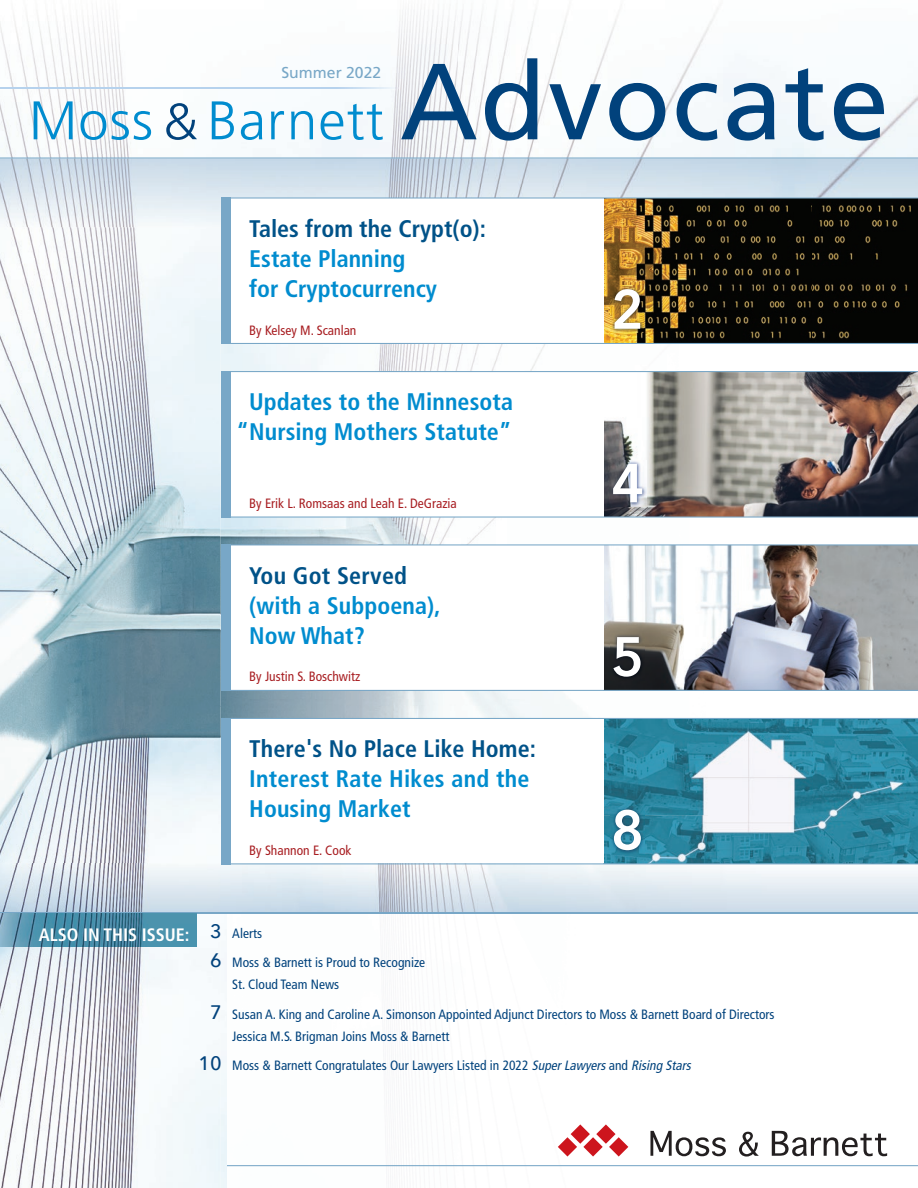
<style>
.page{position:relative;width:918px;height:1188px;background:#fff}
.page>*{position:absolute;margin:0;border:0;box-sizing:border-box;transform-origin:0 0}
.t1{font:500 72px "Avenir Next";color:#fff}
.t2{font:300 54.3px "Frutiger LT Std";letter-spacing:.02em;color:#008ccf}
.t3{font:700 condensed 24px/30px "Frutiger LT Std";letter-spacing:.005em;color:#008ccf}
.t4{font:700 condensed 24px "Frutiger LT Std";letter-spacing:.005em;color:#005288}
.t5{font:700 condensed 18px "Frutiger LT Std";color:#fff}
.t6{font:15.75px "Frutiger LT Std";color:#78a7c7}
.t7{font:condensed 13.5px/29.2px "Frutiger LT Std";color:#01427c}
.t8{font:condensed 13.5px "Frutiger LT Std";color:#a81e22}
.s1{font-size:51px;color:#01427c}
.s2{font-weight:400;font-size:108px;color:#01427c}
.s3{font-family:"Avenir Next";font-weight:500;font-stretch:normal;font-size:19.5px}
.s4{font-style:italic}
</style>
<div class="page">
<img style="left:0;top:8px;width:459px;height:353px">
<img style="left:459px;top:10px;width:459px;height:147px">
<img style="left:0;top:361px;width:220px;height:672px">
<img style="left:0;top:1033px;width:220px;height:155px">
<img style="left:220px;top:332px;width:430px;height:531px">
<img style="left:0;top:863px;width:918px;height:49px">
<img style="left:0;top:159px;width:918px;height:68px">
<img style="left:604px;top:199px;width:314px;height:144px">
<img style="left:604px;top:372px;width:314px;height:145px">
<img style="left:604px;top:545px;width:314px;height:145px">
<img style="left:604px;top:719px;width:314px;height:144px">
<div style="left:228px;top:198px;width:376px;height:145px;background:#fff"></div>
<div style="left:228px;top:372px;width:376px;height:145px;background:#fff"></div>
<div style="left:228px;top:545px;width:376px;height:145px;background:#fff"></div>
<div style="left:228px;top:718px;width:376px;height:145px;background:#fff"></div>
<hr style="left:222px;top:343px;width:696px;height:1px;background:#78a7c7">
<hr style="left:222px;top:517px;width:696px;height:1px;background:#78a7c7">
<hr style="left:222px;top:690px;width:696px;height:1px;background:#78a7c7">
<hr style="left:222px;top:863px;width:696px;height:1px;background:#78a7c7">
<img style="left:611px;top:286px;width:33px;height:46px">
<img style="left:609px;top:460px;width:37px;height:46px">
<img style="left:610px;top:634px;width:34px;height:46px">
<img style="left:610px;top:806px;width:35px;height:48px">
<div style="left:222px;top:198px;width:9px;height:146px;background:#78a7c7"></div>
<div style="left:222px;top:371px;width:9px;height:146px;background:#78a7c7"></div>
<div style="left:222px;top:545px;width:9px;height:146px;background:#78a7c7"></div>
<div style="left:222px;top:718px;width:9px;height:146px;background:#78a7c7"></div>
<hr style="left:222px;top:197px;width:696px;height:2px;background:#78a7c7">
<hr style="left:222px;top:371px;width:696px;height:1px;background:#78a7c7">
<hr style="left:222px;top:544px;width:696px;height:1px;background:#78a7c7">
<hr style="left:222px;top:718px;width:696px;height:1px;background:#78a7c7">
<img style="left:227px;top:913px;width:691px;height:254px">
<hr style="left:0;top:912px;width:918px;height:1px;background:#78a7c7">
<img style="left:0;top:913px;width:197px;height:33px">
<hr style="left:227px;top:1165px;width:691px;height:1px;background:#78a7c7">
<svg style="left:650px;top:1131px;width:76px;height:25px"></svg>
<svg style="left:739px;top:1132px;width:20px;height:25px"></svg>
<svg style="left:772px;top:1131px;width:115px;height:25px"></svg>
<svg style="left:558px;top:1124px;width:70px;height:33px"></svg>
<img style="left:0;top:87px;width:398px;height:2px">
<hr style="left:0;top:157px;width:918px;height:2px;background:#78a7c7">
<h2 class="t2" style="left:29px;top:90px;width:862px">Moss <span class="s1">&amp;</span> Barnett <span class="s2">Advocate</span></h2>
<p class="t6" style="left:281px;top:64px;width:101px">Summer 2022</p>
<h3 class="t4" style="left:249px;top:214px;width:238px">Tales from the Crypt(o):</h3>
<h3 class="t3" style="left:249px;top:243px;width:189px">Estate Planning for Cryptocurrency</h3>
<p class="t8" style="left:249px;top:322px;width:109px">By Kelsey M. Scanlan</p>
<h3 class="t3" style="left:237px;top:387px;width:278px;text-align:center">Updates to the Minnesota “Nursing Mothers Statute”</h3>
<p class="t8" style="left:249px;top:496px;width:209px">By Erik L. Romsaas and Leah E. DeGrazia</p>
<h3 class="t4" style="left:249px;top:561px;width:159px">You Got Served</h3>
<h3 class="t3" style="left:249px;top:590px;width:193px">(with a Subpoena),<br>Now What?</h3>
<p class="t8" style="left:249px;top:669px;width:113px">By Justin S. Boschwitz</p>
<h3 class="t4" style="left:249px;top:735px;width:288px">There's No Place Like Home:</h3>
<h3 class="t3" style="left:249px;top:764px;width:282px">Interest Rate Hikes and the<br>Housing Market</h3>
<p class="t8" style="left:249px;top:842px;width:104px">By Shannon E. Cook</p>
<h1 class="t1" style="left:609px;top:242px;width:38px">2</h1>
<h1 class="t1" style="left:609px;top:416px;width:38px">4</h1>
<h1 class="t1" style="left:609px;top:589px;width:38px">5</h1>
<h1 class="t1" style="left:609px;top:763px;width:38px">8</h1>
<h3 class="t5" style="left:39px;top:924px;width:152px">ALSO IN THIS ISSUE:</h3>
<p class="t7" style="left:210px;top:919px;width:217px"><span class="s3">3</span> Alerts<br><span class="s3">6</span> Moss &amp; Barnett is Proud to Recognize</p>
<p class="t7" style="left:210px;top:970px;width:566px;text-indent:22px">St. Cloud Team News<br><span class="s3">7</span> Susan A. King and Caroline A. Simonson Appointed Adjunct Directors to Moss &amp; Barnett Board of Directors</p>
<p class="t7" style="left:199px;top:1022px;width:497px;text-indent:34px">Jessica M.S. Brigman Joins Moss &amp; Barnett<br><span class="s3">10</span> Moss &amp; Barnett Congratulates Our Lawyers Listed in 2022 <span class="s4">SuperLawyers</span>and <span class="s4">Rising Stars</span></p>
</div>
